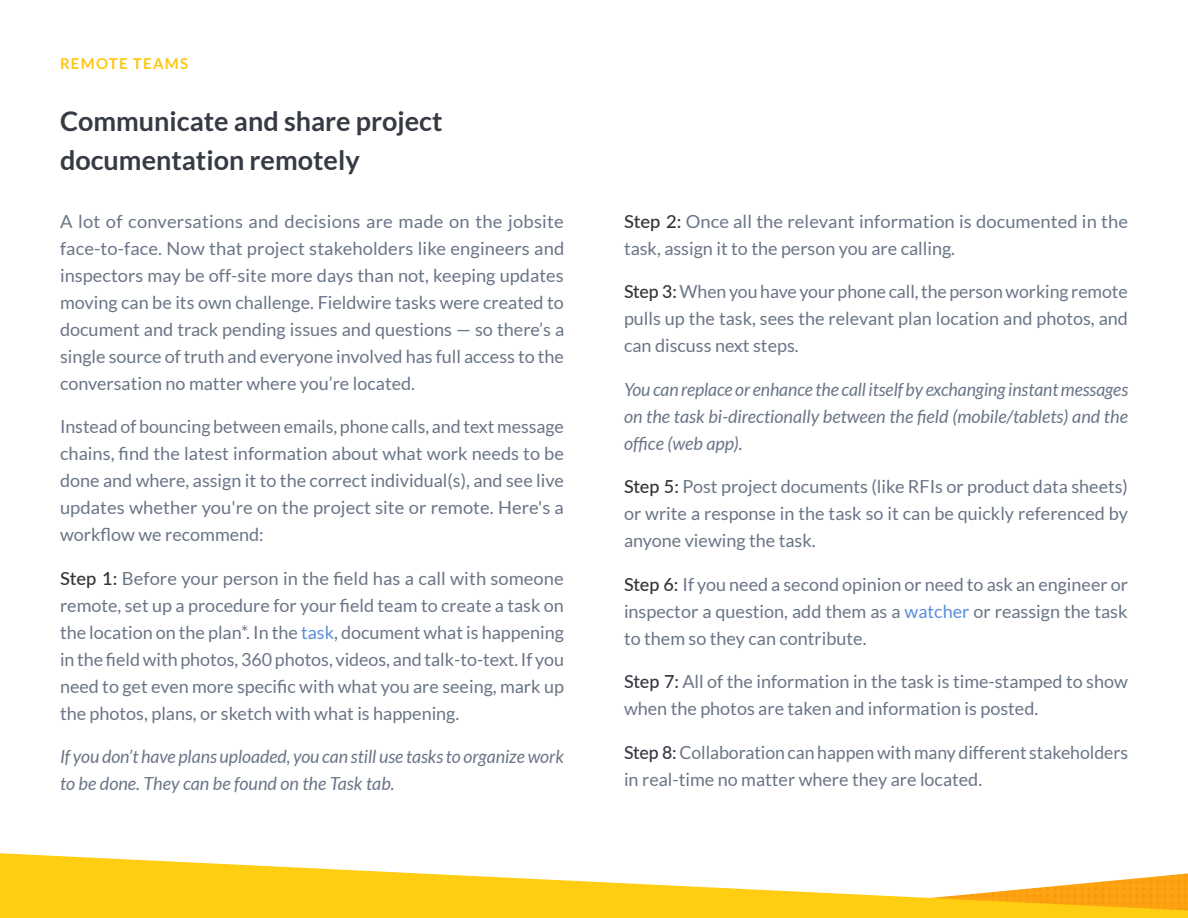
<style>
.page{position:relative;width:1188px;height:918px;background:#fff}
.page>*{position:absolute;margin:0;border:0;box-sizing:border-box;transform-origin:0 0}
.t1{font:700 27px/39px "Lato";color:#353a43}
.t2{font:18px/27px "Lato";color:#6a7587;text-align:justify}
.t3{font:italic 18px/27px "Lato";color:#6a7587}
.t4{font:700 15px "Lato";letter-spacing:.08em;color:#ffc610}
.s1{font-weight:500;color:#333}
.s2{color:#5990dc}
.s3{font-weight:500;color:#343741}
</style>
<div class="page">
<svg style="left:0;top:853px;width:1188px;height:65px;fill:#ffcd11"></svg>
<p class="t4" style="left:60px;top:55px;width:130px">REMOTE TEAMS</p>
<h1 class="t1" style="left:60px;top:102px;width:384px">Communicate and share project documentation remotely</h1>
<p class="t2" style="left:60px;top:208px;width:506px">A lot of conversations and decisions are made on the jobsite face-to-face. Now that project stakeholders like engineers and inspectors may be off-site more days than not, keeping updates moving can be its own challenge. Fieldwire tasks were created to document and track pending issues and questions — so there’s a single source of truth and everyone involved has full access to the conversation no matter where you’re located.</p>
<p class="t2" style="left:60px;top:413px;width:506px">Instead of bouncing between emails, phone calls, and text message chains, find the latest information about what work needs to be done and where, assign it to the correct individual(s), and see live updates whether you're on the project site or remote. Here's a workflow we recommend:</p>
<p class="t2" style="left:60px;top:565px;width:506px"><span class="s1">Step 1:</span> Before your person in the field has a call with someone remote, set up a procedure for your field team to create a task on the location on the plan*. In the <span class="s2">task</span>, document what is happening in the field with photos, 360 photos, videos, and talk-to-text. If you need to get even more specific with what you are seeing, mark up the photos, plans, or sketch with what is happening.</p>
<p class="t3" style="left:60px;top:744px;width:505px">If you don’t have plans uploaded, you can still use tasks to organize work to be done. They can be found on the Task tab.</p>
<p class="t2" style="left:624px;top:208px;width:505px"><span class="s1">Step 2:</span> Once all the relevant information is documented in the task, assign it to the person you are calling.</p>
<p class="t2" style="left:624px;top:278px;width:506px"><span class="s1">Step 3:</span> When you have your phone call, the person working remote pulls up the task, sees the relevant plan location and photos, and can discuss next steps.</p>
<p class="t3" style="left:624px;top:376px;width:506px;text-align:justify">You can replace or enhance the call itself by exchanging instant messages on the task bi-directionally between the field (mobile/tablets) and the office (web app).</p>
<p class="t2" style="left:624px;top:473px;width:506px"><span class="s1">Step 5:</span> Post project documents (like RFIs or product data sheets) or write a response in the task so it can be quickly referenced by anyone viewing the task.</p>
<p class="t2" style="left:624px;top:571px;width:506px"><span class="s1">Step 6:</span> If you need a second opinion or need to ask an engineer or inspector a question, add them as a <span class="s2">watcher</span> or reassign the task to them so they can contribute.</p>
<p class="t2" style="left:624px;top:668px;width:505px"><span class="s3">Step 7:</span> All of the information in the task is time-stamped to show when the photos are taken and information is posted.</p>
<p class="t2" style="left:624px;top:739px;width:506px"><span class="s3">Step 8:</span> Collaboration can happen with many different stakeholders in real-time no matter where they are located.</p>
</div>
